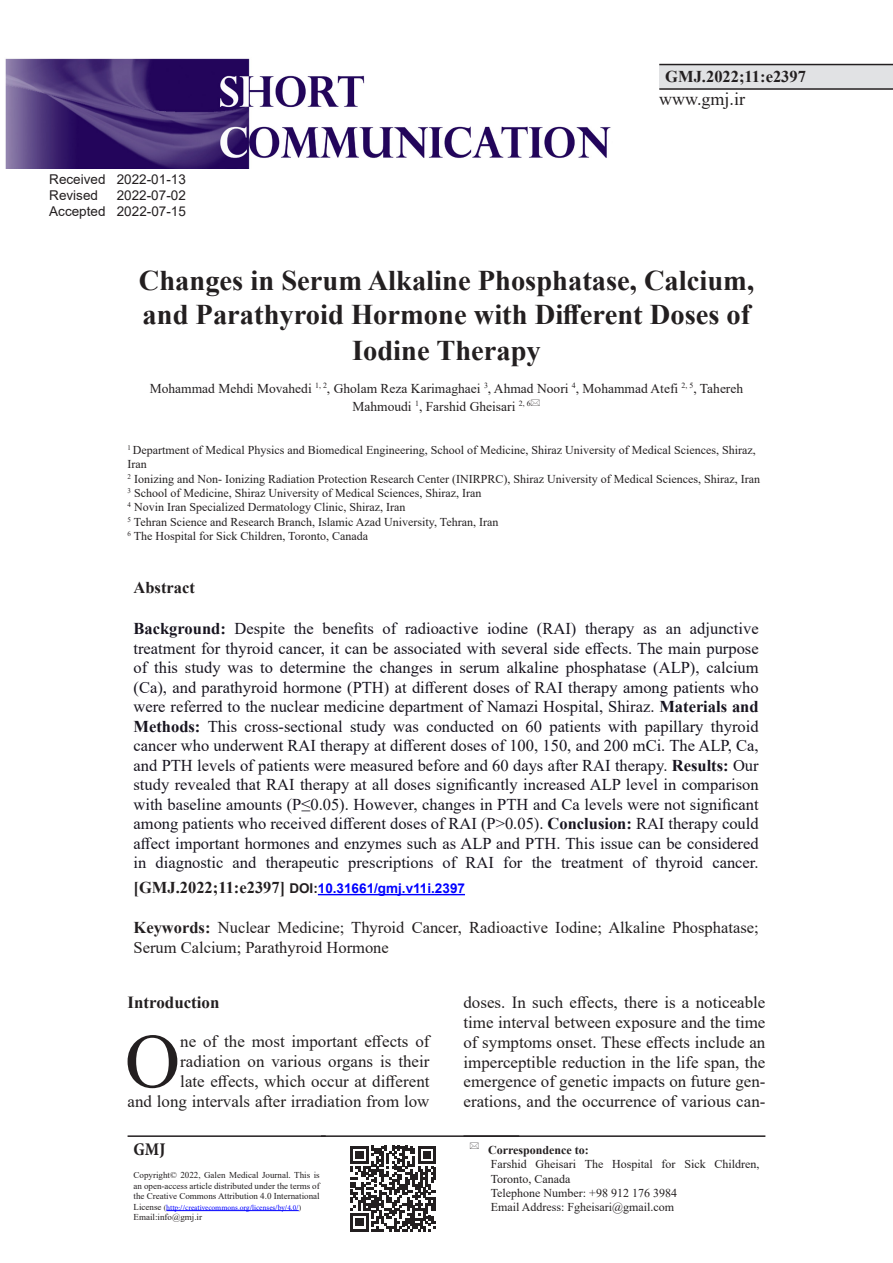
<style>
.page{position:relative;width:893px;height:1263px;background:#fff}
.page>*{position:absolute;margin:0;border:0;box-sizing:border-box;transform-origin:0 0}
.First_Paragraph{font:76.8px "Times New Roman";color:#231f20}
.t1{font:700 28.5px/35.1px "Times New Roman";color:#231f20;text-align:center}
.t2{font:18px "Times New Roman";color:#231f20}
.t3{font:700 condensed 18px "Minion Pro";color:#231f20}
.First_Paragraph-2{font:16.95px/19.8px "Times New Roman";color:#231f20;text-align:right}
.t4{font:700 16.95px "Times New Roman";color:#231f20}
.t5{font:16.5px/19.5px "Times New Roman";color:#17141f;text-align:justify}
.t6{font:16.5px/19.8px "Times New Roman";color:#231f20}
.t7{font:700 16.5px "Times New Roman";color:#231f20}
.t8{font:13.5px/18px "Times New Roman";color:#231f20}
.t9{font:13.5px "Arial";color:#231f20}
.t10{font:700 13.5px "Arial";color:#00f}
.t11{font:12px/14.4px "Times New Roman";color:#231f20}
.t12{font:700 12px "Times New Roman";color:#231f20}
.t13{font:9px/10.5px "Times New Roman";color:#231f20;text-align:justify}
.t14{font:7.5px "Minion Pro";letter-spacing:-.005em;color:#00f}
.s1{font-weight:700}
.s2{font-family:"Times New Roman";font-size:16.5px;color:#231f20}
.s3{color:#231f20}
.s4{font-family:"Times New Roman";font-size:9px;color:#231f20}
.s5{font-family:"Times New Roman";color:#231f20}
</style>
<div class="page">
<div style="left:659px;top:65px;width:234px;height:24px;background:#e1e2e4"></div>
<hr style="left:659px;top:64px;width:234px;height:1px;background:#231f20">
<hr style="left:659px;top:88px;width:234px;height:2px;background:#231f20">
<hr style="left:463px;top:1135px;width:302px;height:2px;background:#231f20">
<hr style="left:128px;top:1135px;width:198px;height:2px;background:#231f20">
<hr style="left:166px;top:1210px;width:133px;height:1px;background:#00f">
<hr style="left:318px;top:894px;width:147px;height:1px;background:#00f">
<hr style="left:321px;top:1135px;width:198px;height:2px;background:#231f20">
<svg style="left:350px;top:1146px;width:86px;height:85px"></svg>
<img style="left:5px;top:58px;width:606px;height:110px">
<p class="t9" style="left:49px;top:170px;width:138px">Received 2022-01-13</p>
<p class="t9" style="left:49px;top:186px;width:50px">Revised</p>
<p class="t9" style="left:117px;top:186px;width:71px">2022-07-02</p>
<p class="t9" style="left:49px;top:202px;width:138px">Accepted 2022-07-15</p>
<p class="t7" style="left:665px;top:64px;width:142px">GMJ.2022;11:e2397</p>
<p class="t2" style="left:659px;top:87px;width:87px">www.gmj.ir</p>
<p class="t1" style="left:139px;top:262px;width:617px">Changes in Serum Alkaline Phosphatase, Calcium, and Parathyroid Hormone with Different Doses of<br>Iodine Therapy</p>
<p class="t8" style="left:352px;top:379px;width:392px;text-indent:-203px">Mohammad Mehdi Movahedi <sup>1,</sup> <sup>2</sup>, Gholam Reza Karimaghaei <sup>3</sup>, Ahmad Noori <sup>4</sup>, Mohammad Atefi <sup>2,</sup> <sup>5</sup>, Tahereh<br>Mahmoudi <sup>1</sup>, Farshid Gheisari <sup>2,</sup> <sup>6</sup></p>
<p class="t11" style="left:128px;top:442px;width:630px"><sup>1</sup> Department of Medical Physics and Biomedical Engineering, School of Medicine, Shiraz University of Medical Sciences, Shiraz,<br>Iran</p>
<p class="t11" style="left:128px;top:471px;width:634px"><sup>2</sup> Ionizing and Non- Ionizing Radiation Protection Research Center (INIRPRC), Shiraz University of Medical Sciences, Shiraz, Iran</p>
<p class="t11" style="left:128px;top:485px;width:355px"><sup>3</sup> School of Medicine, Shiraz University of Medical Sciences, Shiraz, Iran</p>
<p class="t11" style="left:128px;top:500px;width:279px"><sup>4</sup> Novin Iran Specialized Dermatology Clinic, Shiraz, Iran</p>
<p class="t11" style="left:128px;top:514px;width:372px"><sup>5</sup> Tehran Science and Research Branch, Islamic Azad University, Tehran, Iran</p>
<p class="t11" style="left:128px;top:529px;width:242px"><sup>6</sup> The Hospital for Sick Children, Toronto, Canada</p>
<p class="t7" style="left:134px;top:576px;width:63px">Abstract</p>
<p class="t5" style="left:134px;top:619px;width:627px"><span class="s1">Background:</span> Despite the benefits of radioactive iodine (RAI) therapy as an adjunctive treatment for thyroid cancer, it can be associated with several side effects. The main purpose of this study was to determine the changes in serum alkaline phosphatase (ALP), calcium (Ca), and parathyroid hormone (PTH) at different doses of RAI therapy among patients who were referred to the nuclear medicine department of Namazi Hospital, Shiraz. <span class="s1">Materials and Methods:</span> This cross-sectional study was conducted on 60 patients with papillary thyroid cancer who underwent RAI therapy at different doses of 100, 150, and 200 mCi. The ALP, Ca, and PTH levels of patients were measured before and 60 days after RAI therapy. <span class="s1">Results:</span> Our study revealed that RAI therapy at all doses significantly increased ALP level in comparison with baseline amounts (P≤0.05). However, changes in PTH and Ca levels were not significant among patients who received different doses of RAI (P˃0.05). <span class="s1">Conclusion:</span> RAI therapy could affect important hormones and enzymes such as ALP and PTH. This issue can be considered in diagnostic and therapeutic prescriptions of RAI for the treatment of thyroid cancer.</p>
<p class="t10" style="left:134px;top:879px;width:333px"><span class="s2">[GMJ.2022;11:e2397]</span> <span class="s3">DOI:</span>10.31661/gmj.v11i.2397</p>
<p class="t6" style="left:134px;top:917px;width:627px"><span class="s1">Keywords:</span> Nuclear Medicine; Thyroid Cancer, Radioactive Iodine; Alkaline Phosphatase;<br>Serum Calcium; Parathyroid Hormone</p>
<p class="t4" style="left:128px;top:990px;width:93px">Introduction</p>
<p class="First_Paragraph" style="left:125px;top:1007px;width:57px">O</p>
<p class="First_Paragraph-2" style="left:128px;top:1031px;width:303px">ne of the most important effects of radiation on various organs is their<br>late effects, which occur at different<br>and long intervals after irradiation from low</p>
<p class="t3" style="left:134px;top:1137px;width:33px">GMJ</p>
<p class="t13" style="left:134px;top:1170px;width:188px">Copyright© 2022, Galen Medical Journal. This is an open-access article distributed under the terms of the Creative Commons Attribution 4.0 International</p>
<p class="t14" style="left:134px;top:1202px;width:169px"><span class="s4">License</span> <span class="s5">(</span>http://creativecommons.org/licenses/by/4.0/<span class="s5">)</span></p>
<p class="t13" style="left:134px;top:1212px;width:70px">Email:info@gmj.ir</p>
<p class="First_Paragraph-2" style="left:463px;top:992px;width:303px;text-align:justify">doses. In such effects, there is a noticeable time interval between exposure and the time of symptoms onset. These effects include an imperceptible reduction in the life span, the emergence of genetic impacts on future gen&shy;erations, and the occurrence of various can-</p>
<p class="t12" style="left:488px;top:1141px;width:102px">Correspondence to:</p>
<p class="t11" style="left:491px;top:1156px;width:270px">Farshid Gheisari The Hospital for Sick Children,<br>Toronto, Canada</p>
<p class="t11" style="left:491px;top:1185px;width:188px">Telephone Number: +98 912 176 3984</p>
<p class="t11" style="left:491px;top:1200px;width:185px">Email Address: Fgheisari@gmail.com</p>
</div>
